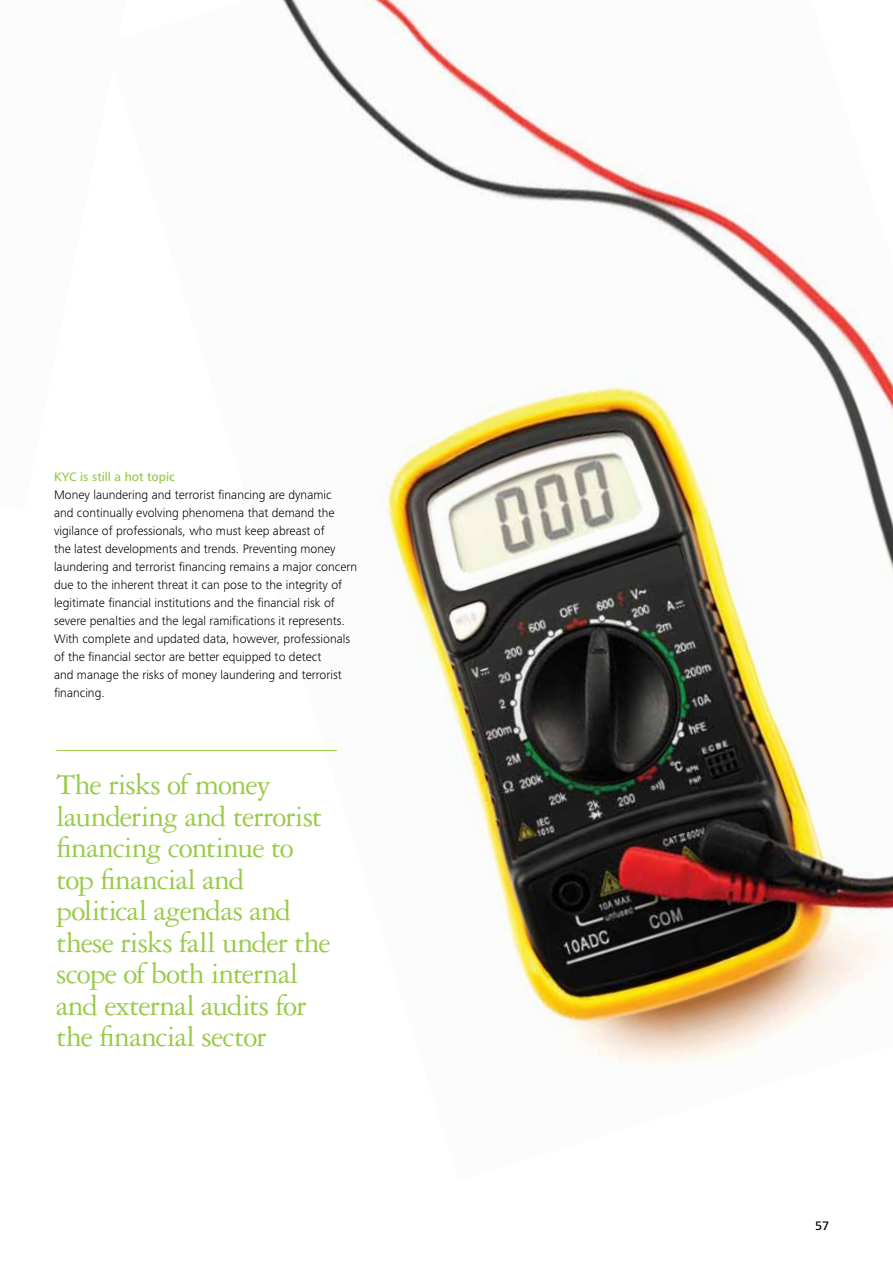
<style>
.page{position:relative;width:893px;height:1263px;background:#fff}
.page>*{position:absolute;margin:0;border:0;box-sizing:border-box;transform-origin:0 0}
.t1{font:31.5px/31.5px "Garamond 3 LT Std";letter-spacing:-.03em;color:#99ca49}
.t2{font:300 12.75px/18px "Frutiger Next Pro";color:#000}
.t3{font:500 12.75px "Frutiger Next Pro";color:#99ca49}
.t4{font:500 12.75px "Frutiger Next Pro";color:#000}
</style>
<div class="page">
<img style="left:282px;top:0;width:611px;height:1065px">
<hr style="left:56px;top:750px;width:281px;height:1px;background:#99ca49">
<p class="t3" style="left:54px;top:470px;width:122px">KYC is still a hot topic</p>
<p class="t2" style="left:54px;top:486px;width:305px">Money laundering and terrorist financing are dynamic<br>and continually evolving phenomena that demand the vigilance of professionals, who must keep abreast of<br>the latest developments and trends. Preventing money laundering and terrorist financing remains a major concern due to the inherent threat it can pose to the integrity of legitimate financial institutions and the financial risk of severe penalties and the legal ramifications it represents.<br>With complete and updated data, however, professionals of the financial sector are better equipped to detect<br>and manage the risks of money laundering and terrorist financing.</p>
<h1 class="t1" style="left:56px;top:769px;width:276px">The risks of money laundering and terrorist financing continue to top financial and political agendas and these risks fall under the scope of both internal and external audits for the financial sector</h1>
<p class="t4" style="left:815px;top:1218px;width:16px">57</p>
</div>
